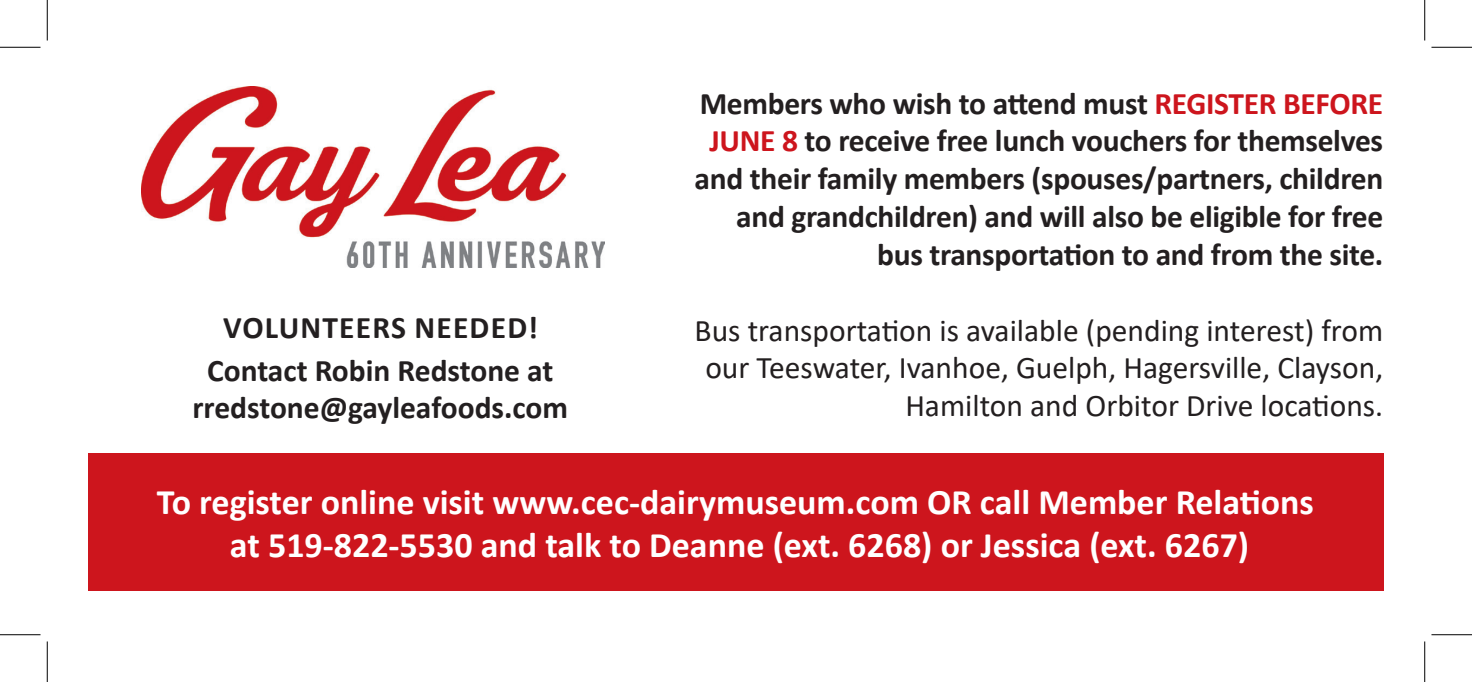
<style>
.page{position:relative;width:1472px;height:682px;background:#fff}
.page>*{position:absolute;margin:0;border:0;box-sizing:border-box;transform-origin:0 0}
.t1{font:700 36px "Calibri";color:#fff}
.t2{font:700 31.5px/37.8px "Calibri";letter-spacing:-.01em;color:#231f20;text-align:right}
.t3{font:31.5px/37.8px "Calibri";color:#231f20;text-align:right}
.t4{font:700 31.5px "Calibri";letter-spacing:.04em;color:#231f20}
.s1{color:#cd151d}
</style>
<div class="page">
<div style="left:88px;top:453px;width:1295px;height:138px;background:#cd151d"></div>
<img style="left:141px;top:87px;width:463px;height:180px">
<hr style="left:0;top:47px;width:40px;height:1px;background:#000">
<hr style="left:1431px;top:47px;width:41px;height:1px;background:#000">
<hr style="left:0;top:634px;width:40px;height:1px;background:#000">
<hr style="left:1431px;top:634px;width:41px;height:1px;background:#000">
<hr style="left:47px;top:0;width:1px;height:40px;background:#000">
<hr style="left:47px;top:641px;width:1px;height:41px;background:#000">
<hr style="left:1424px;top:0;width:1px;height:40px;background:#000">
<hr style="left:1424px;top:641px;width:1px;height:41px;background:#000">
<p class="t4" style="left:223px;top:305px;width:316px">VOLUNTEERS NEEDED!</p>
<p class="t2" style="left:207px;top:351px;width:348px">Contact Robin Redstone at</p>
<p class="t2" style="left:192px;top:388px;width:377px">rredstone@gayleafoods.com</p>
<p class="t2" style="left:694px;top:84px;width:690px">Members who wish to attend must <span class="s1">REGISTER BEFORE JUNE 8</span> to receive free lunch vouchers for themselves and their family members (spouses/partners, children and grandchildren) and will also be eligible for free bus transportation to and from the site.</p>
<p class="t3" style="left:694px;top:310px;width:690px">Bus transportation is available (pending interest) from our Teeswater, Ivanhoe, Guelph, Hagersville, Clayson,<br>Hamilton and Orbitor Drive locations.</p>
<p class="t1" style="left:157px;top:477px;width:1158px">To register online visit www.cec-dairymuseum.com OR call Member Relations</p>
<p class="t1" style="left:230px;top:520px;width:1020px">at 519-822-5530 and talk to Deanne (ext. 6268) or Jessica (ext. 6267)</p>
</div>
